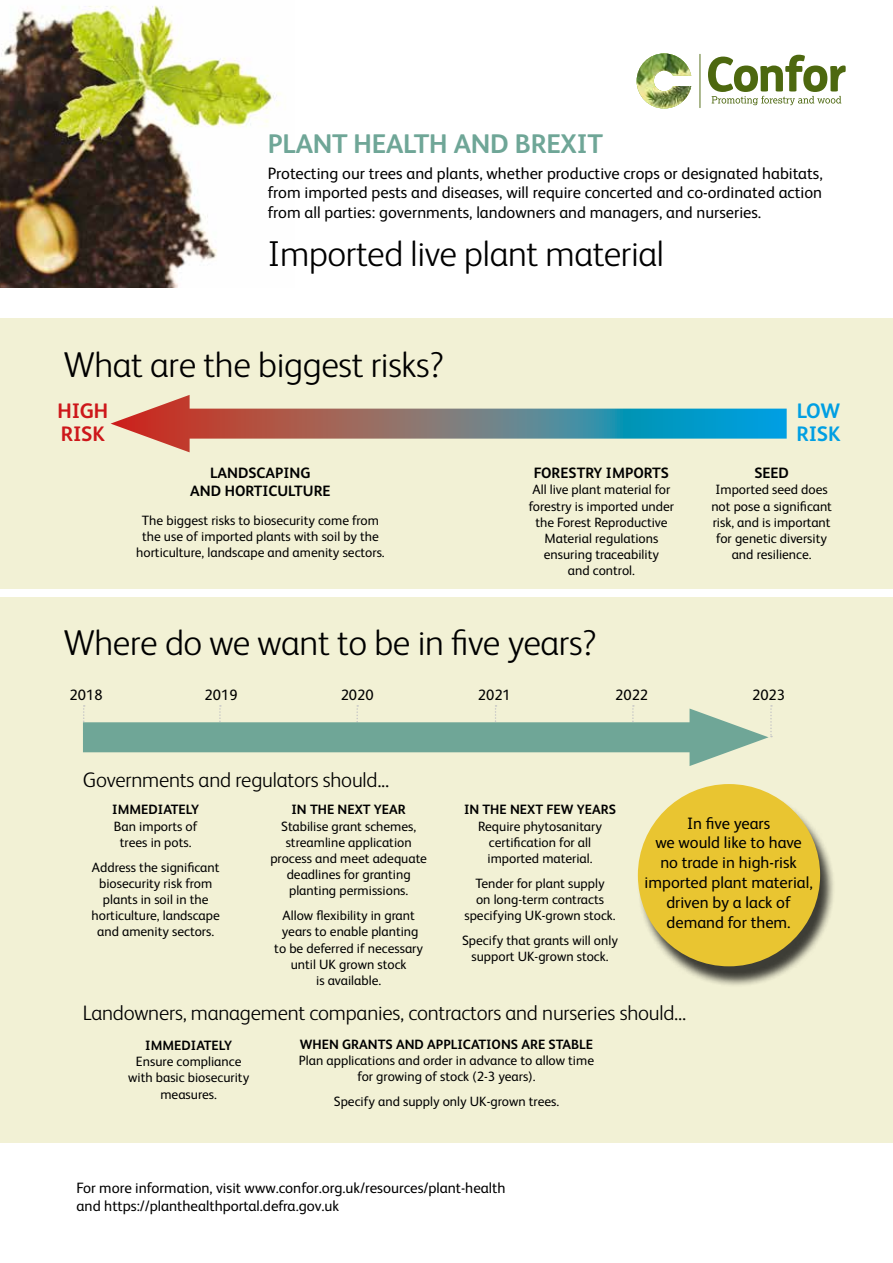
<style>
.page{position:relative;width:893px;height:1263px;background:#fff}
.page>*{position:absolute;margin:0;border:0;box-sizing:border-box;transform-origin:0 0}
.t1{font:300 36px "FS Albert";letter-spacing:-.01em;color:#000}
.t2{font:700 27px "FS Albert";letter-spacing:-.01em;color:#6fa697}
.t3{font:300 21px "FS Albert";letter-spacing:-.01em;color:#000}
.t4{font:700 21px/22.5px "FS Albert";letter-spacing:-.01em;color:#cd171a}
.t5{font:700 21px/22.5px "FS Albert";letter-spacing:-.01em;color:#009fe3}
.t6{font:16.5px/19.8px "FS Albert";color:#000;text-align:center}
.t7{font:15px/18px "FS Albert";color:#000}
.t8{font:700 15px/18px "FS Albert";color:#000;text-align:center}
.t9{font:13.5px/16.2px "FS Albert";color:#000;text-align:center}
.t10{font:700 13.5px "FS Albert";color:#000}
</style>
<div class="page">
<div style="left:0;top:319px;width:893px;height:270px;background:#f2f1d5"></div>
<svg style="left:190px;top:409px;width:597px;height:30px;background:#627d89"></svg>
<svg style="left:111px;top:395px;width:79px;height:57px"></svg>
<div style="left:0;top:597px;width:893px;height:546px;background:#f2f1d5"></div>
<div style="left:637px;top:789px;width:199px;height:198px;background:#000;opacity:.75"></div>
<div style="left:638px;top:784px;width:182px;height:182px;background:#e9c531;border-radius:50%"></div>
<img style="left:0;top:5px;width:281px;height:282px">
<svg style="left:708px;top:55px;width:138px;height:50px"></svg>
<hr style="left:699px;top:54px;width:1px;height:54px;background:#4d680f">
<img style="left:637px;top:53px;width:54px;height:55px">
<svg style="left:83px;top:705px;width:2px;height:17px"></svg>
<svg style="left:219px;top:705px;width:2px;height:17px"></svg>
<svg style="left:356px;top:705px;width:2px;height:17px"></svg>
<svg style="left:495px;top:705px;width:1px;height:17px"></svg>
<svg style="left:632px;top:705px;width:2px;height:17px"></svg>
<div style="left:83px;top:722px;width:636px;height:30px;background:#6fa697"></div>
<svg style="left:689px;top:705px;width:83px;height:61px"></svg>
<h2 class="t2" style="left:268px;top:125px;width:336px">PLANT HEALTH AND BREXIT</h2>
<p class="t6" style="left:268px;top:162px;width:556px;text-align:justify">Protecting our trees and plants, whether productive crops or designated habitats, from imported pests and diseases, will require concerted and co-ordinated action from all parties: governments, landowners and managers, and nurseries.</p>
<h1 class="t1" style="left:268px;top:230px;width:398px">Imported live plant material</h1>
<h1 class="t1" style="left:64px;top:342px;width:382px">What are the biggest risks?</h1>
<h3 class="t4" style="left:57px;top:399px;width:52px">HIGH<br>RISK</h3>
<h3 class="t5" style="left:796px;top:399px;width:46px">LOW<br>RISK</h3>
<p class="t8" style="left:190px;top:463px;width:142px">LANDSCAPING<br>AND HORTICULTURE</p>
<p class="t8" style="left:754px;top:463px;width:36px">SEED</p>
<p class="t8" style="left:534px;top:463px;width:136px">FORESTRY IMPORTS</p>
<p class="t9" style="left:529px;top:481px;width:147px">All live plant material for forestry is imported under the Forest Reproductive<br>Material regulations ensuring traceability<br>and control.</p>
<p class="t9" style="left:711px;top:481px;width:122px">Imported seed does not pose a significant risk, and is important for genetic diversity and resilience.</p>
<p class="t9" style="left:136px;top:511px;width:250px">The biggest risks to biosecurity come from the use of imported plants with soil by the horticulture, landscape and amenity sectors.</p>
<h1 class="t1" style="left:64px;top:618px;width:535px">Where do we want to be in five years?</h1>
<p class="t7" style="left:70px;top:685px;width:34px">2018</p>
<p class="t7" style="left:205px;top:685px;width:34px">2019</p>
<p class="t7" style="left:341px;top:685px;width:34px">2020</p>
<p class="t7" style="left:478px;top:685px;width:34px">2021</p>
<p class="t7" style="left:615px;top:685px;width:34px">2022</p>
<p class="t7" style="left:752px;top:685px;width:34px">2023</p>
<h3 class="t3" style="left:83px;top:766px;width:308px">Governments and regulators should...</h3>
<p class="t10" style="left:112px;top:801px;width:88px">IMMEDIATELY</p>
<p class="t9" style="left:114px;top:817px;width:85px">Ban imports of trees in pots.</p>
<p class="t9" style="left:92px;top:858px;width:130px">Address the significant biosecurity risk from plants in soil in the horticulture, landscape and amenity sectors.</p>
<p class="t10" style="left:292px;top:801px;width:116px">IN THE NEXT YEAR</p>
<p class="t9" style="left:270px;top:817px;width:158px">Stabilise grant schemes, streamline application process and meet adequate deadlines for granting planting permissions.</p>
<p class="t9" style="left:274px;top:907px;width:150px">Allow flexibility in grant years to enable planting to be deferred if necessary until UK grown stock<br>is available.</p>
<p class="t10" style="left:464px;top:801px;width:153px">IN THE NEXT FEW YEARS</p>
<p class="t9" style="left:478px;top:817px;width:125px">Require phytosanitary certification for all imported material.</p>
<p class="t9" style="left:464px;top:874px;width:153px">Tender for plant supply<br>on long-term contracts specifying UK-grown stock.</p>
<p class="t9" style="left:462px;top:931px;width:157px">Specify that grants will only support UK-grown stock.</p>
<p class="t6" style="left:644px;top:812px;width:170px">In five years<br>we would like to have<br>no trade in high-risk imported plant material, driven by a lack of demand for them.</p>
<h3 class="t3" style="left:83px;top:999px;width:605px">Landowners, management companies, contractors and nurseries should...</h3>
<p class="t10" style="left:145px;top:1036px;width:88px">IMMEDIATELY</p>
<p class="t9" style="left:128px;top:1053px;width:123px">Ensure compliance with basic biosecurity measures.</p>
<p class="t10" style="left:300px;top:1035px;width:295px">WHEN GRANTS AND APPLICATIONS ARE STABLE</p>
<p class="t9" style="left:299px;top:1051px;width:297px">Plan applications and order in advance to allow time for growing of stock (2-3 years).</p>
<p class="t9" style="left:334px;top:1092px;width:227px">Specify and supply only UK-grown trees.</p>
<p class="t7" style="left:77px;top:1178px;width:431px">For more information, visit www.confor.org.uk/resources/plant-health and https://planthealthportal.defra.gov.uk</p>
</div>
